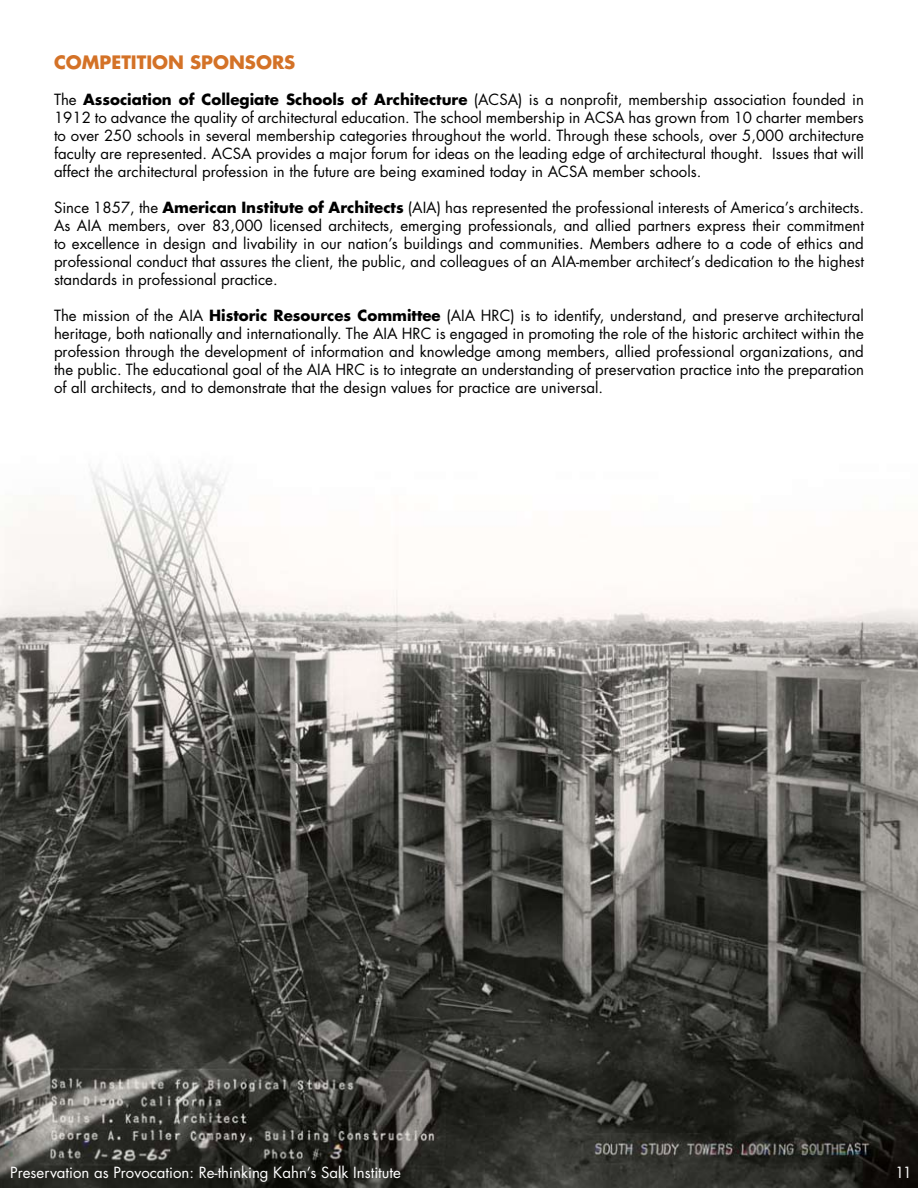
<style>
.page{position:relative;width:918px;height:1188px;background:#fff}
.page>*{position:absolute;margin:0;border:0;box-sizing:border-box;transform-origin:0 0}
.t1{font:700 18px "Futura Std";color:#d47227}
.t2{font:15px/18px "Futura Std";color:#000;text-align:justify}
.t3{font:15px "Futura Std";color:#fff}
.s1{font-weight:700}
</style>
<div class="page">
<img style="left:0;top:468px;width:918px;height:720px">
<p class="t1" style="left:54px;top:50px;width:115px">COMPETITION</p>
<p class="t1" style="left:190px;top:50px;width:107px">SPON SORS</p>
<p class="t2" style="left:54px;top:91px;width:812px">The <span class="s1">Association of Collegiate Schools of Architecture</span> (ACSA) is a nonprofit, membership association founded in 1912 to advance the quality of architectural education. The school membership in ACSA has grown from 10 charter members to over 250 schools in several membership categories throughout the world. Through these schools, over 5,000 architecture faculty are represented. ACSA provides a major forum for ideas on the leading edge of architectural thought. Issues that will affect the architectural profession in the future are being examined today in ACSA member schools.</p>
<p class="t2" style="left:54px;top:199px;width:812px">Since 1857, the <span class="s1">American Institute of Architects</span> (AIA) has represented the professional interests of America’s architects.<br>As AIA members, over 83,000 licensed architects, emerging professionals, and allied partners express their commitment to excellence in design and livability in our nation’s buildings and communities. Members adhere to a code of ethics and professional conduct that assures the client, the public, and colleagues of an AIA-member architect’s dedication to the highest standards in professional practice.</p>
<p class="t2" style="left:54px;top:307px;width:812px">The mission of the AIA <span class="s1">Historic Resources Committee</span> (AIA HRC) is to identify, understand, and preserve architectural heritage, both nationally and internationally. The AIA HRC is engaged in promoting the role of the historic architect within the profession through the development of information and knowledge among members, allied professional organizations, and the public. The educational goal of the AIA HRC is to integrate an understanding of preservation practice into the preparation of all architects, and to demonstrate that the design values for practice are universal.</p>
<p class="t3" style="left:10px;top:1163px;width:392px">Preservation as Provocation: Re-thinking Kahn’s Salk Institute</p>
<p class="t3" style="left:895px;top:1163px;width:18px">11</p>
</div>
